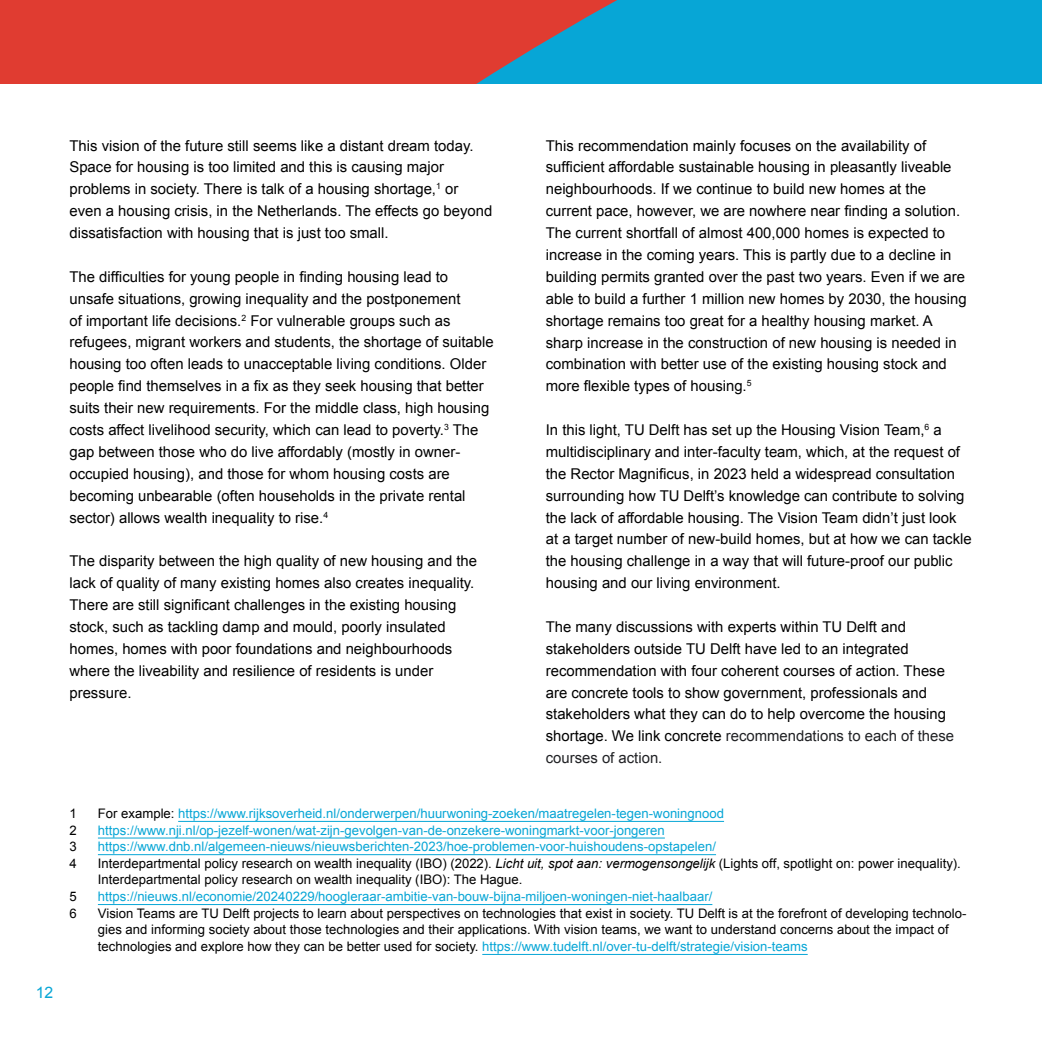
<style>
.page{position:relative;width:1042px;height:1042px;background:#fff}
.page>*{position:absolute;margin:0;border:0;box-sizing:border-box;transform-origin:0 0}
.t1{font:15.75px "Arial";color:#07a6d6}
.t2{font:14.88px/21.9px "Arial";color:#000}
.t3{font:13.12px/16.6px "Arial";color:#000}
.t4{font:13.12px "Arial";color:#07a6d6}
.s1{color:#202124}
.s2{color:#000}
.s3{font-style:italic}
.s4{color:#07a6d6}
</style>
<div class="page">
<svg style="left:0;top:0;width:1042px;height:84px;background:#786e7f"></svg>
<hr style="left:178px;top:821px;width:546px;height:1px;background:#07a6d6">
<hr style="left:98px;top:837px;width:567px;height:1px;background:#07a6d6">
<hr style="left:98px;top:854px;width:618px;height:1px;background:#07a6d6">
<hr style="left:98px;top:904px;width:614px;height:1px;background:#07a6d6">
<hr style="left:482px;top:954px;width:326px;height:1px;background:#07a6d6">
<p class="t2" style="left:69px;top:134px;width:424px">This vision of the future still seems like a distant dream today.<br>Space for housing is too limited and this is causing major problems in society. There is talk of a housing shortage,<sup>1</sup> or even a housing crisis, in the Netherlands. The effects go beyond dissatisfaction with housing that is just too small.</p>
<p class="t2" style="left:69px;top:266px;width:426px">The difficulties for young people in finding housing lead to unsafe situations, growing inequality and the postponement<br>of important life decisions.<sup>2</sup> For vulnerable groups such as refugees, migrant workers and students, the shortage of suitable housing too often leads to unacceptable living conditions. Older people find themselves in a fix as they seek housing that better suits their new requirements. For the middle class, high housing costs affect livelihood security, which can lead to poverty.<sup>3</sup> The gap between those who do live affordably (mostly in owner&shy;occupied housing), and those for whom housing costs are becoming unbearable (often households in the private rental sector) allows wealth inequality to rise.<sup>4</sup></p>
<p class="t2" style="left:69px;top:550px;width:409px">The disparity between the high quality of new housing and the lack of quality of many existing homes also creates inequality.<br>There are still significant challenges in the existing housing stock, such as tackling damp and mould, poorly insulated homes, homes with poor foundations and neighbourhoods where the liveability and resilience of residents is under pressure.</p>
<p class="t2" style="left:546px;top:134px;width:422px">This recommendation mainly focuses on the availability of sufficient affordable sustainable housing in pleasantly liveable neighbourhoods. If we continue to build new homes at the current pace, however, we are nowhere near finding a solution.<br>The current shortfall of almost 400,000 homes is expected to increase in the coming years. This is partly due to a decline in building permits granted over the past two years. Even if we are able to build a further 1 million new homes by 2030, the housing shortage remains too great for a healthy housing market. A sharp increase in the construction of new housing is needed in combination with better use of the existing housing stock and more flexible types of housing.<sup>5</sup></p>
<p class="t2" style="left:546px;top:419px;width:427px">In this light, TU Delft has set up the Housing Vision Team,<sup>6</sup> a multidisciplinary and inter-faculty team, which, at the request of the Rector Magnificus, in 2023 held a widespread consultation surrounding how TU Delft’s knowledge can contribute to solving the lack of affordable housing. The Vision Team didn’t just look at a target number of new-build homes, but at how we can tackle the housing challenge in a way that will future-proof our public housing and our living environment.</p>
<p class="t2" style="left:546px;top:616px;width:410px">The many discussions with experts within TU Delft and stakeholders outside TU Delft have led to an integrated recommendation with four coherent courses of action. These are concrete tools to show government, professionals and stakeholders what they can do to help overcome the housing shortage. We link concrete <span class="s1">recommendations to each of these courses of action.</span></p>
<p class="t1" style="left:36px;top:982px;width:19px">12</p>
<p class="t3" style="left:69px;top:805px;width:9px">1</p>
<p class="t4" style="left:98px;top:804px;width:627px"><span class="s2">For example:</span> https://www.rijksoverheid.nl/onderwerpen/huurwoning-zoeken/maatregelen-tegen-woningnood</p>
<p class="t3" style="left:69px;top:822px;width:9px">2</p>
<p class="t4" style="left:98px;top:821px;width:568px">https://www.nji.nl/op-jezelf-wonen/wat-zijn-gevolgen-van-de-onzekere-woningmarkt-voor-jongeren</p>
<p class="t3" style="left:69px;top:838px;width:9px">3</p>
<p class="t4" style="left:98px;top:838px;width:619px">https://www.dnb.nl/algemeen-nieuws/nieuwsberichten-2023/hoe-problemen-voor-huishoudens-opstapelen/</p>
<p class="t3" style="left:69px;top:855px;width:9px">4</p>
<p class="t3" style="left:98px;top:855px;width:864px">Interdepartmental policy research on wealth inequality (IBO) (2022). <span class="s3">Licht uit, spot aan: vermogensongelijk</span> (Lights off, spotlight on: power inequality).<br>Interdepartmental policy research on wealth inequality (IBO): The Hague.</p>
<p class="t3" style="left:69px;top:888px;width:9px">5</p>
<p class="t4" style="left:98px;top:888px;width:616px">https://nieuws.nl/economie/20240229/hoogleraar-ambitie-van-bouw-bijna-miljoen-woningen-niet-haalbaar/</p>
<p class="t3" style="left:69px;top:905px;width:9px">6</p>
<p class="t3" style="left:98px;top:905px;width:870px">Vision Teams are TU Delft projects to learn about perspectives on technologies that exist in society. TU Delft is at the forefront of developing technolo&shy;gies and informing society about those technologies and their applications. With vision teams, we want to understand concerns about the impact of technologies and explore how they can be better used for society. <span class="s4">https://www.tudelft.nl/over-tu-delft/strategie/vision-teams</span></p>
</div>
